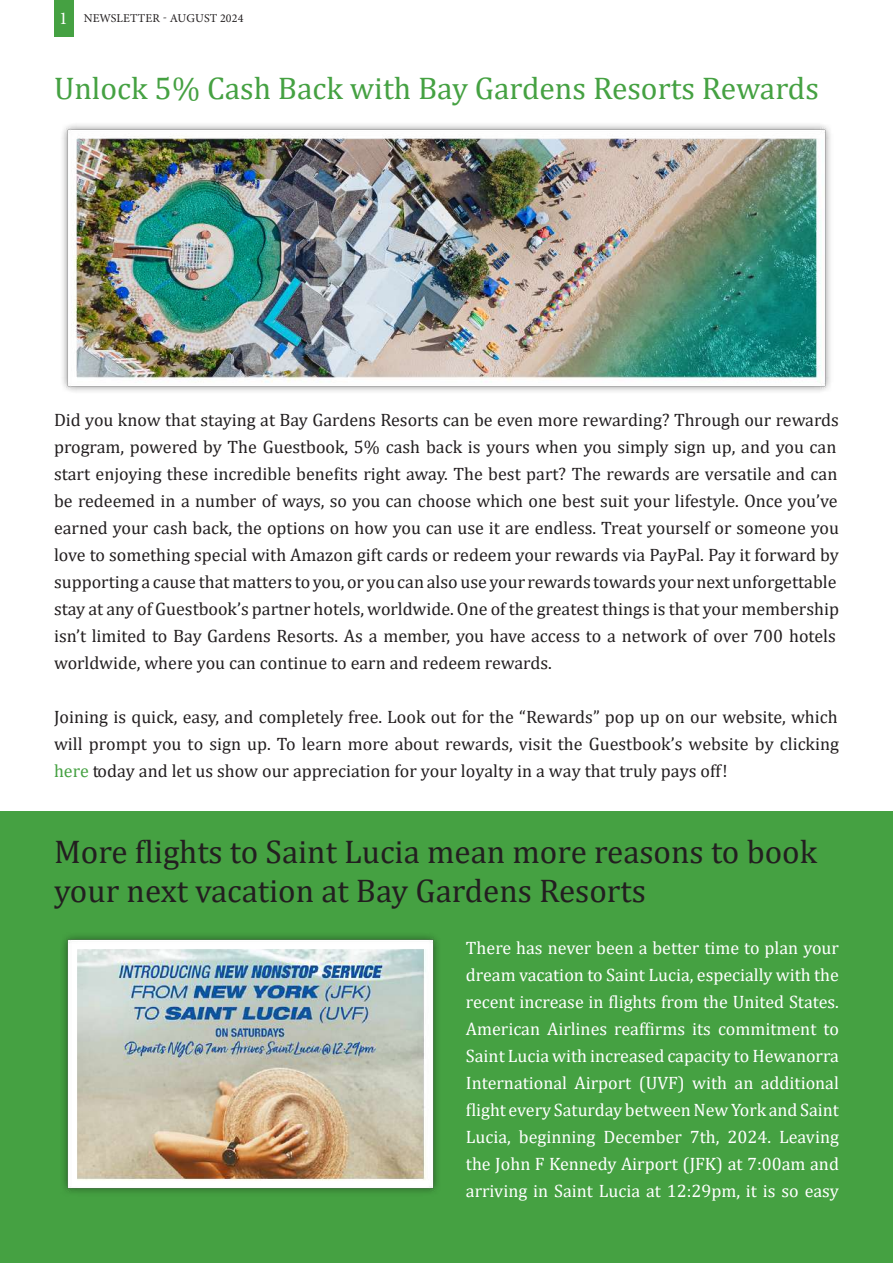
<style>
.page{position:relative;width:893px;height:1263px;background:#fff}
.page>*{position:absolute;margin:0;border:0;box-sizing:border-box;transform-origin:0 0}
.t1{font:33px/39.6px "Cambria";color:#231f20}
.t2{font:31.5px "Cambria";color:#45a142}
.t3{font:18px/27px "Cambria";color:#231f20}
.t4{font:18px/27px "Cambria";color:#fff;text-align:justify}
.t5{font:12px "Minion Pro";letter-spacing:.01em;color:#231f20}
.s1{font-size:18px;color:#fff}
.s2{color:#45a142}
</style>
<div class="page">
<div style="left:54px;top:0;width:19px;height:36px;background:#45a142"></div>
<img style="left:62px;top:124px;width:769px;height:268px">
<div style="left:0;top:811px;width:893px;height:452px;background:#45a142"></div>
<img style="left:63px;top:935px;width:375px;height:258px">
<p class="t5" style="left:59px;top:11px;width:186px"><span class="s1">1</span> NEWSLETTER - AUGUST 2024</p>
<h2 class="t2" style="left:54px;top:70px;width:766px">Unlock 5% Cash Back with Bay Gardens Resorts Rewards</h2>
<p class="t3" style="left:54px;top:406px;width:786px">Did you know that staying at Bay Gardens Resorts can be even more rewarding? Through our rewards program, powered by The Guestbook, 5% cash back is yours when you simply sign up, and you can start enjoying these incredible benefits right away. The best part? The rewards are versatile and can be redeemed in a number of ways, so you can choose which one best suit your lifestyle. Once you’ve earned your cash back, the options on how you can use it are endless. Treat yourself or someone you love to something special with Amazon gift cards or redeem your rewards via PayPal. Pay it forward by supporting a cause that matters to you,or youcan also use your rewards towards yournext unforgettable stay at any of Guestbook’s partner hotels, worldwide. One of the greatest things is that your membership isn’t limited to Bay Gardens Resorts. As a member, you have access to a network of over 700 hotels worldwide, where you can continue to earn and redeem rewards.</p>
<p class="t3" style="left:54px;top:703px;width:786px;text-align:justify">Joining is quick, easy, and completely free. Look out for the “Rewards” pop up on our website, which will prompt you to sign up. To learn more about rewards, visit the Guestbook’s website by clicking <span class="s2">here</span> today and let us show our appreciation for your loyalty in a way that truly pays off!</p>
<h1 class="t1" style="left:54px;top:831px;width:765px">More flights to Saint Lucia mean more reasons to book your next vacation at Bay Gardens Resorts</h1>
<p class="t4" style="left:466px;top:934px;width:375px">There has never been a better time to plan your dream vacation to Saint Lucia, especially with the recent increase in flights from the United States.<br>American Airlines reaffirms its commitment to Saint Lucia with increased capacity to Hewanorra International Airport (UVF) with an additional flight every Saturday between New York and Saint Lucia, beginning December 7th, 2024. Leaving the John F Kennedy Airport (JFK) at 7:00am and arriving in Saint Lucia at 12:29pm, it is so easy</p>
</div>
